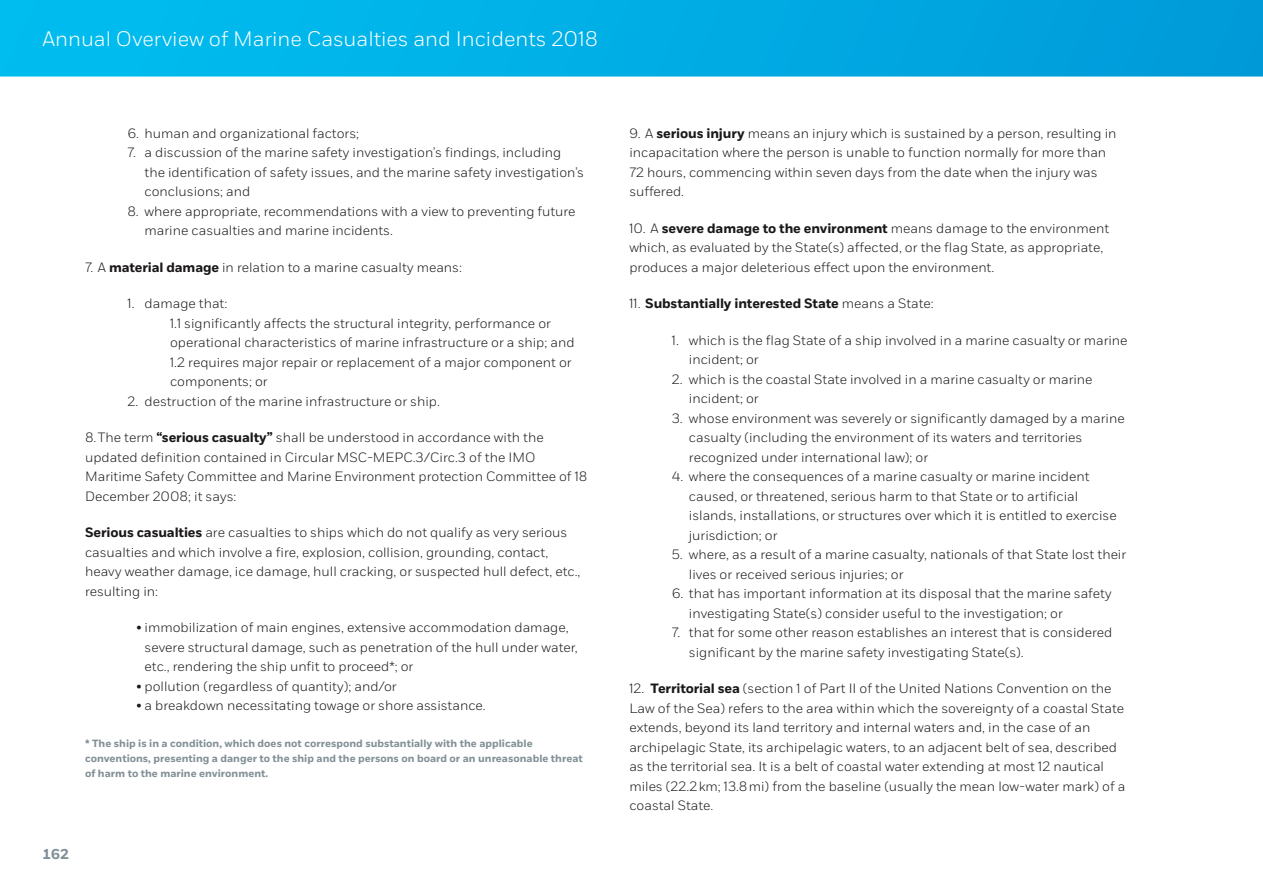
<style>
.page{position:relative;width:1263px;height:893px;background:#fff}
.page>*{position:absolute;margin:0;border:0;box-sizing:border-box;transform-origin:0 0}
.t1{font:300 21px "Fort";color:#fff}
.t2{font:700 14.25px "Fort";color:#829097}
.t3{font:300 13.5px/19.5px "Fort";color:#1b1819}
.t4{font:700 13.5px "Fort";letter-spacing:-.01em;color:#1b1819}
.t5{font:700 10.5px/15px "Fort";color:#829097}
.s1{font-weight:700}
.s2{font-weight:300}
</style>
<div class="page">
<svg style="left:0;top:0;width:1263px;height:77px;background:#01ade4"></svg>
<h1 class="t1" style="left:43px;top:26px;width:557px">Annual Overview of Marine Casualties and Incidents 2018</h1>
<p class="t3" style="left:128px;top:123px;width:233px">6. human and organizational factors;</p>
<p class="t3" style="left:145px;top:143px;width:441px;text-indent:-17px">7. a discussion of the marine safety investigation’s findings, including the identification of safety issues, and the marine safety investigation’s conclusions; and</p>
<p class="t3" style="left:145px;top:201px;width:433px;text-indent:-17px">8. where appropriate, recommendations with a view to preventing future marine casualties and marine incidents.</p>
<p class="t3" style="left:85px;top:257px;width:378px">7. A <span class="s1">material damage</span> in relation to a marine casualty means:</p>
<p class="t3" style="left:170px;top:294px;width:406px;text-indent:-43px">1. damage that:<br>1.1 significantly affects the structural integrity, performance or operational characteristics of marine infrastructure or a ship; and 1.2 requires major repair or replacement of a major component or components; or</p>
<p class="t3" style="left:128px;top:391px;width:314px">2. destruction of the marine infrastructure or ship.</p>
<p class="t3" style="left:85px;top:428px;width:504px">8.The term <span class="s1">“serious casualty”</span> shall be understood in accordance with the updated definition contained in Circular MSC-MEPC.3/Circ.3 of the IMO Maritime Safety Committee and Marine Environment protection Committee of 18<br>December 2008; it says:</p>
<p class="t3" style="left:85px;top:523px;width:497px"><span class="s1">Serious casualties</span> are casualties to ships which do not qualify as very serious casualties and which involve a fire, explosion, collision, grounding, contact, heavy weather damage, ice damage, hull cracking, or suspected hull defect, etc., resulting in:</p>
<p class="t3" style="left:145px;top:618px;width:435px;text-indent:-9px">• immobilization of main engines, extensive accommodation damage, severe structural damage, such as penetration of the hull under water, etc., rendering the ship unfit to proceed*; or</p>
<p class="t3" style="left:136px;top:676px;width:262px">• pollution (regardless of quantity); and/or</p>
<p class="t3" style="left:136px;top:696px;width:351px">• a breakdown necessitating towage or shore assistance.</p>
<p class="t5" style="left:85px;top:736px;width:499px">* The ship is in a condition, which does not correspond substantially with the applicable conventions, presenting a danger to the ship and the persons on board or an unreasonable threat of harm to the marine environment.</p>
<p class="t2" style="left:43px;top:845px;width:28px">162</p>
<p class="t3" style="left:629px;top:123px;width:489px">9. A <span class="s1">serious injury</span> means an injury which is sustained by a person, resulting in incapacitation where the person is unable to function normally for more than 72 hours, commencing within seven days from the date when the injury was suffered.</p>
<p class="t3" style="left:629px;top:218px;width:481px">10. A <span class="s1">severe damage to the environment</span> means damage to the environment which, as evaluated by the State(s) affected, or the flag State, as appropriate, produces a major deleterious effect upon the environment.</p>
<p class="t4" style="left:629px;top:295px;width:306px"><span class="s2">11.</span> Substantially interested State <span class="s2">means a State:</span></p>
<p class="t3" style="left:689px;top:330px;width:440px;text-indent:-17px">1. which is the flag State of a ship involved in a marine casualty or marine incident; or</p>
<p class="t3" style="left:689px;top:369px;width:405px;text-indent:-17px">2. which is the coastal State involved in a marine casualty or marine incident; or</p>
<p class="t3" style="left:689px;top:408px;width:437px;text-indent:-17px">3. whose environment was severely or significantly damaged by a marine casualty (including the environment of its waters and territories recognized under international law); or</p>
<p class="t3" style="left:689px;top:467px;width:429px;text-indent:-17px">4. where the consequences of a marine casualty or marine incident caused, or threatened, serious harm to that State or to artificial islands, installations, or structures over which it is entitled to exercise jurisdiction; or</p>
<p class="t3" style="left:689px;top:545px;width:439px;text-indent:-17px">5. where, as a result of a marine casualty, nationals of that State lost their lives or received serious injuries; or</p>
<p class="t3" style="left:689px;top:584px;width:424px;text-indent:-17px">6. that has important information at its disposal that the marine safety investigating State(s) consider useful to the investigation; or</p>
<p class="t3" style="left:689px;top:623px;width:425px;text-indent:-17px">7. that for some other reason establishes an interest that is considered significant by the marine safety investigating State(s).</p>
<p class="t3" style="left:629px;top:679px;width:498px">12. <span class="s1">Territorial sea</span> (section 1 of Part II of the United Nations Convention on the Law of the Sea) refers to the area within which the sovereignty of a coastal State extends, beyond its land territory and internal waters and, in the case of an archipelagic State, its archipelagic waters, to an adjacent belt of sea, described as the territorial sea. It is a belt of coastal water extending at most 12 nautical miles (22.2 km; 13.8 mi) from the baseline (usually the mean low-water mark) of a coastal State.</p>
</div>
